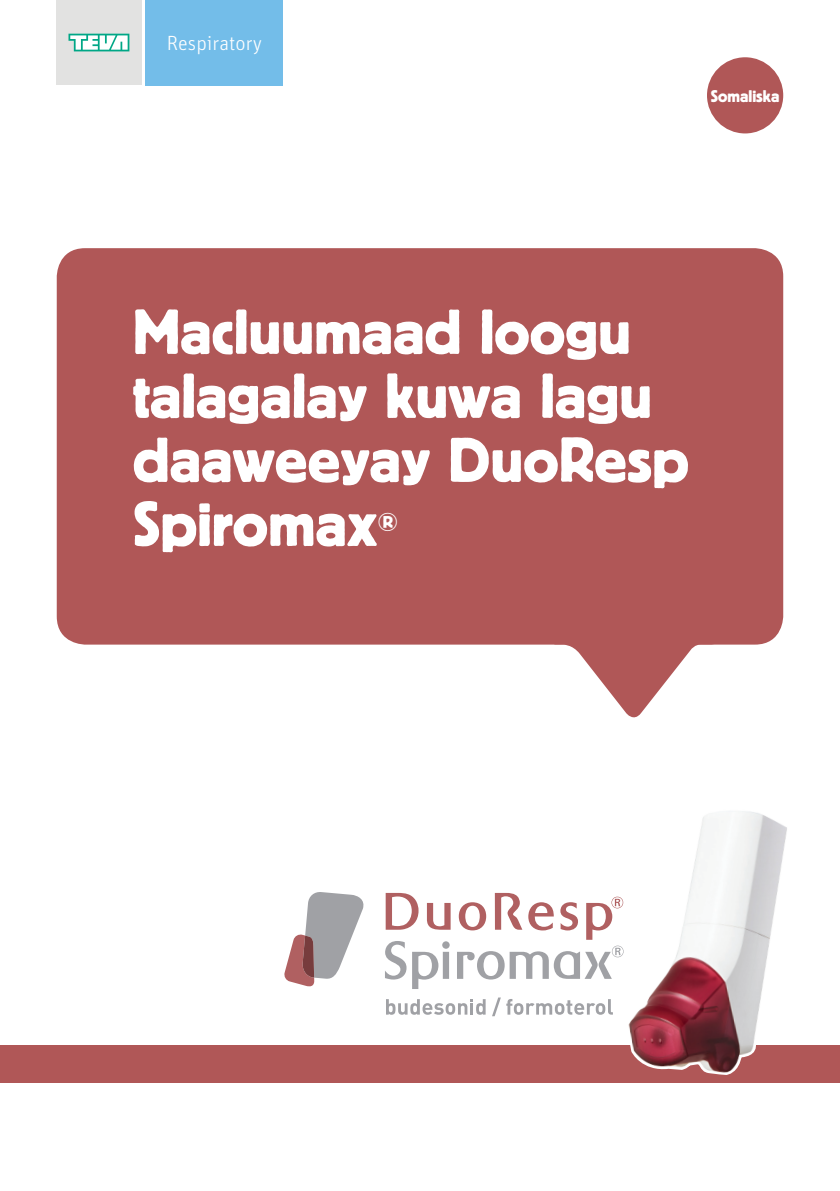
<style>
.page{position:relative;width:840px;height:1191px;background:#fff}
.page>*{position:absolute;margin:0;border:0;box-sizing:border-box;transform-origin:0 0}
.t1{font:63px/64px "Block BE";color:#fff}
.t2{font:25.6px "Block BE";color:#fff}
.t3{font:300 20.6px "Unit OT";color:#fff}
.t4{font:16.8px "Block BE";color:#fff}
</style>
<div class="page">
<div style="left:57px;top:248px;width:725px;height:396px;background:#b05757;border-radius:28px"></div>
<svg style="left:553px;top:644px;width:169px;height:74px"></svg>
<div style="left:145px;top:0;width:138px;height:85px;background:#73bde9"></div>
<div style="left:57px;top:0;width:85px;height:85px;background:#e2e2e1"></div>
<svg style="left:68px;top:34px;width:61px;height:17px"></svg>
<div style="left:0;top:1045px;width:839px;height:37px;background:#b05757"></div>
<img style="left:612px;top:811px;width:208px;height:272px">
<svg style="left:386px;top:999px;width:99px;height:15px"></svg>
<svg style="left:492px;top:997px;width:8px;height:19px"></svg>
<svg style="left:506px;top:999px;width:106px;height:15px"></svg>
<svg style="left:385px;top:941px;width:21px;height:38px"></svg>
<svg style="left:412px;top:941px;width:37px;height:48px"></svg>
<svg style="left:457px;top:945px;width:166px;height:34px"></svg>
<svg style="left:385px;top:893px;width:33px;height:36px"></svg>
<svg style="left:426px;top:903px;width:24px;height:26px"></svg>
<svg style="left:458px;top:902px;width:28px;height:28px"></svg>
<svg style="left:494px;top:893px;width:28px;height:36px"></svg>
<svg style="left:528px;top:902px;width:25px;height:28px"></svg>
<svg style="left:560px;top:902px;width:17px;height:28px"></svg>
<svg style="left:586px;top:896px;width:37px;height:43px"></svg>
<svg style="left:284px;top:892px;width:80px;height:95px"></svg>
<div style="left:706px;top:57px;width:76px;height:76px;background:#b05757;border-radius:50%"></div>
<p class="t3" style="left:167px;top:30px;width:97px">Respiratory</p>
<p class="t4" style="left:710px;top:86px;width:70px">Somaliska</p>
<p class="t1" style="left:133px;top:301px;width:557px">Macluumaad loogu talagalay kuwa lagu daaweeyay DuoResp<br>Spiromax</p>
<p class="t2" style="left:377px;top:508px;width:23px">®</p>
</div>
